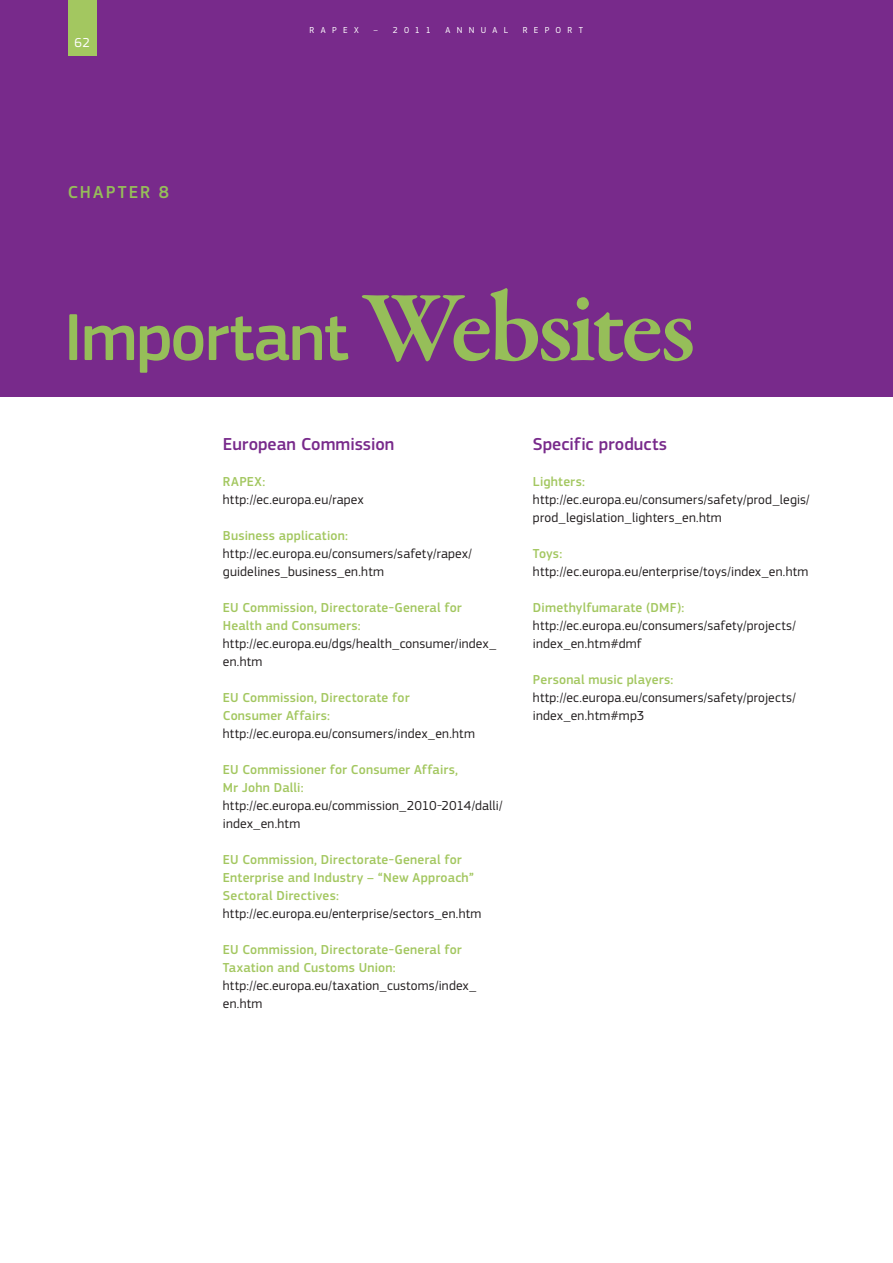
<style>
.page{position:relative;width:893px;height:1263px;background:#fff}
.page>*{position:absolute;margin:0;border:0;box-sizing:border-box;transform-origin:0 0}
.t1{font:500 69px "PF Square Sans Pro";letter-spacing:-.025em;color:#96be59}
.t2{font:500 18px "PF Square Sans Pro";letter-spacing:.005em;color:#782a8b}
.t3{font:500 18px "PF Square Sans Pro";letter-spacing:.115em;color:#96be59}
.t4{font:13.5px/18px "PF Square Sans Pro";letter-spacing:.015em;color:#231f20}
.t5{font:500 13.5px/18px "PF Square Sans Pro";letter-spacing:.015em;color:#a3c760}
.t6{font:13.5px "PF Square Sans Pro";color:#fff}
.t7{font:9px "PF Square Sans Pro";letter-spacing:.7em;color:#fff}
.s1{font-family:"Garamond Premr Pro";font-weight:600;font-size:102px}
</style>
<div class="page">
<div style="left:0;top:0;width:893px;height:396px;background:#782a8b"></div>
<div style="left:68px;top:0;width:29px;height:55px;background:#a3c760"></div>
<p class="t6" style="left:75px;top:37px;width:17px">62</p>
<h2 class="t3" style="left:68px;top:185px;width:103px">CHAPTER 8</h2>
<p class="t7" style="left:310px;top:27px;width:51px">RAPEX</p>
<p class="t7" style="left:393px;top:27px;width:40px">2011</p>
<p class="t7" style="left:446px;top:27px;width:64px">ANNUAL</p>
<p class="t7" style="left:523px;top:27px;width:62px">REPORT</p>
<h1 class="t1" style="left:64px;top:310px;width:633px">Important <span class="s1">Websites</span></h1>
<h2 class="t2" style="left:223px;top:437px;width:173px">European Commission</h2>
<p class="t5" style="left:223px;top:473px;width:44px">RAPEX:</p>
<p class="t4" style="left:223px;top:491px;width:142px">http://ec.europa.eu/rapex</p>
<p class="t5" style="left:223px;top:527px;width:127px">Business application:</p>
<p class="t4" style="left:223px;top:545px;width:251px">http://ec.europa.eu/consumers/safety/rapex/ guidelines_business_en.htm</p>
<p class="t5" style="left:223px;top:599px;width:240px">EU Commission, Directorate-General for<br>Health and Consumers:</p>
<p class="t4" style="left:223px;top:635px;width:275px">http://ec.europa.eu/dgs/health_consumer/index_ en.htm</p>
<p class="t5" style="left:223px;top:689px;width:188px">EU Commission, Directorate for<br>Consumer Affairs:</p>
<p class="t4" style="left:223px;top:725px;width:254px">http://ec.europa.eu/consumers/index_en.htm</p>
<p class="t5" style="left:223px;top:761px;width:237px">EU Commissioner for Consumer Affairs,<br>Mr John Dalli:</p>
<p class="t4" style="left:223px;top:797px;width:281px">http://ec.europa.eu/commission_2010-2014/dalli/ index_en.htm</p>
<p class="t5" style="left:223px;top:851px;width:253px">EU Commission, Directorate-General for<br>Enterprise and Industry – “New Approach”<br>Sectoral Directives:</p>
<p class="t4" style="left:223px;top:905px;width:260px">http://ec.europa.eu/enterprise/sectors_en.htm</p>
<p class="t5" style="left:223px;top:941px;width:240px">EU Commission, Directorate-General for<br>Taxation and Customs Union:</p>
<p class="t4" style="left:223px;top:977px;width:255px">http://ec.europa.eu/taxation_customs/index_ en.htm</p>
<h2 class="t2" style="left:533px;top:437px;width:136px">Specific products</h2>
<p class="t5" style="left:533px;top:473px;width:54px">Lighters:</p>
<p class="t4" style="left:533px;top:491px;width:278px">http://ec.europa.eu/consumers/safety/prod_legis/ prod_legislation_lighters_en.htm</p>
<p class="t5" style="left:533px;top:545px;width:31px">Toys:</p>
<p class="t4" style="left:533px;top:563px;width:277px">http://ec.europa.eu/enterprise/toys/index_en.htm</p>
<p class="t5" style="left:533px;top:599px;width:153px">Dimethylfumarate (DMF):</p>
<p class="t4" style="left:533px;top:617px;width:264px">http://ec.europa.eu/consumers/safety/projects/ index_en.htm#dmf</p>
<p class="t5" style="left:533px;top:671px;width:142px">Personal music players:</p>
<p class="t4" style="left:533px;top:689px;width:264px">http://ec.europa.eu/consumers/safety/projects/ index_en.htm#mp3</p>
</div>
